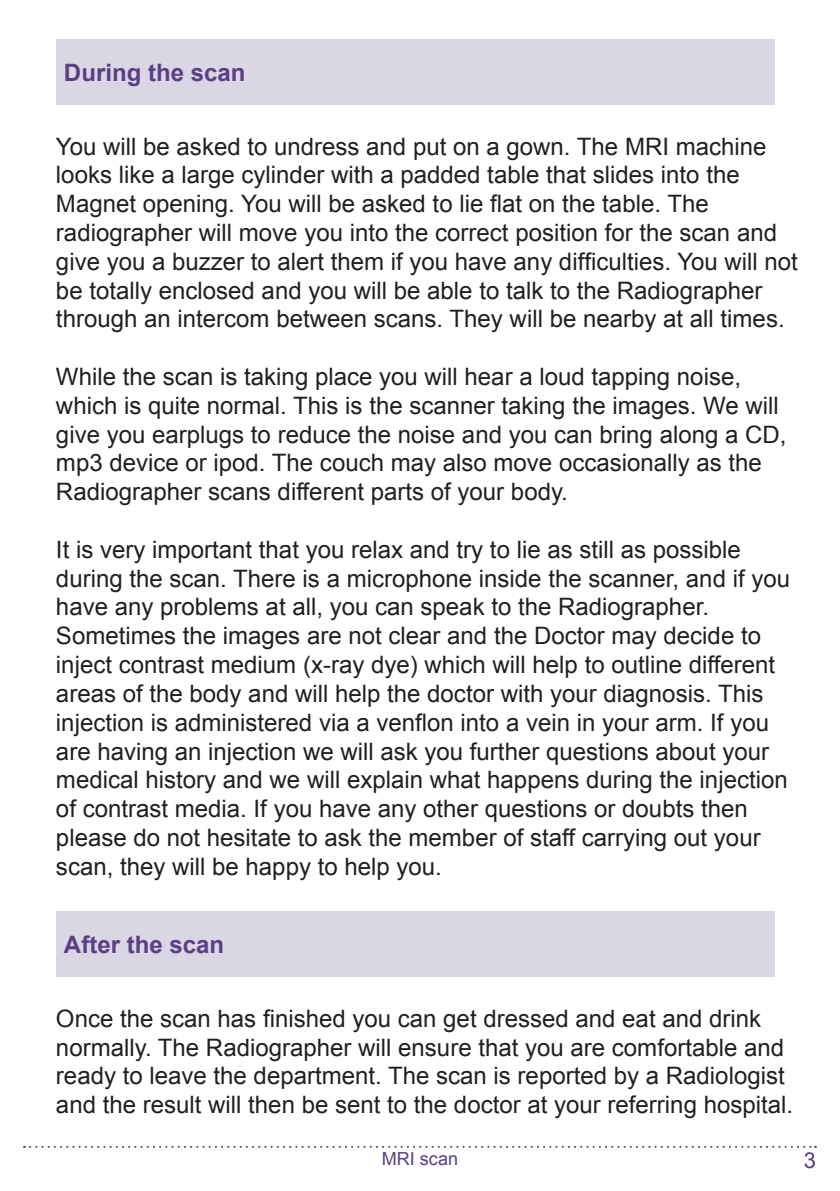
<style>
.page{position:relative;width:840px;height:1191px;background:#fff}
.page>*{position:absolute;margin:0;border:0;box-sizing:border-box;transform-origin:0 0}
.t1{font:24px/28.8px "Arial";color:#231f20}
.t2{font:700 24px "Arial";color:#593f84}
.t3{font:22px "Arial";color:#593f84}
.t4{font:18px "Arial";color:#593f84}
</style>
<div class="page">
<svg style="left:24px;top:1145px;width:791px;height:2px"></svg>
<div style="left:56px;top:39px;width:718px;height:66px;background:#dbd6e4"></div>
<div style="left:56px;top:911px;width:718px;height:66px;background:#dbd6e4"></div>
<p class="t2" style="left:64px;top:56px;width:183px">During the scan</p>
<p class="t1" style="left:56px;top:132px;width:743px">You will be asked to undress and put on a gown. The MRI machine looks like a large cylinder with a padded table that slides into the Magnet opening. You will be asked to lie flat on the table. The radiographer will move you into the correct position for the scan and give you a buzzer to alert them if you have any difficulties. You will not be totally enclosed and you will be able to talk to the Radiographer through an intercom between scans. They will be nearby at all times.</p>
<p class="t1" style="left:56px;top:362px;width:731px">While the scan is taking place you will hear a loud tapping noise, which is quite normal. This is the scanner taking the images. We will give you earplugs to reduce the noise and you can bring along a CD, mp3 device or ipod. The couch may also move occasionally as the Radiographer scans different parts of your body.</p>
<p class="t1" style="left:56px;top:535px;width:735px">It is very important that you relax and try to lie as still as possible during the scan. There is a microphone inside the scanner, and if you have any problems at all, you can speak to the Radiographer.</p>
<p class="t1" style="left:56px;top:621px;width:732px">Sometimes the images are not clear and the Doctor may decide to inject contrast medium (x-ray dye) which will help to outline different areas of the body and will help the doctor with your diagnosis. This injection is administered via a venflon into a vein in your arm. If you are having an injection we will ask you further questions about your medical history and we will explain what happens during the injection of contrast media. If you have any other questions or doubts then please do not hesitate to ask the member of staff carrying out your scan, they will be happy to help you.</p>
<p class="t2" style="left:64px;top:928px;width:162px">After the scan</p>
<p class="t1" style="left:56px;top:1004px;width:738px">Once the scan has finished you can get dressed and eat and drink normally. The Radiographer will ensure that you are comfortable and ready to leave the department. The scan is reported by a Radiologist and the result will then be sent to the doctor at your referring hospital.</p>
<p class="t4" style="left:382px;top:1146px;width:78px">MRI scan</p>
<p class="t3" style="left:803px;top:1145px;width:14px">3</p>
</div>
